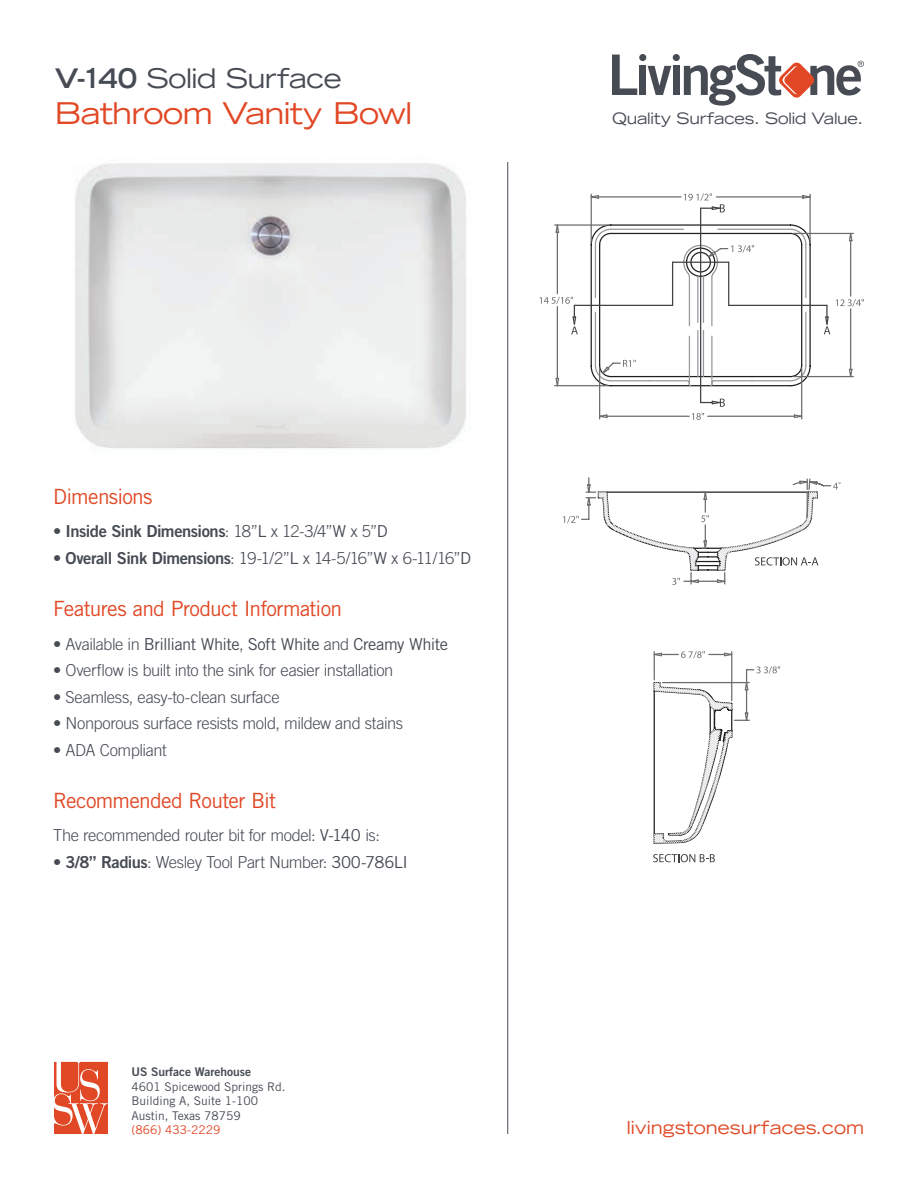
<style>
.page{position:relative;width:918px;height:1188px;background:#fff}
.page>*{position:absolute;margin:0;border:0;box-sizing:border-box;transform-origin:0 0}
.t1{font:expanded 30px "Trade Gothic LT Std";letter-spacing:-.03em;color:#e14825}
.t2{font:expanded 27px "Trade Gothic LT Std";letter-spacing:-.025em;color:#464b54}
.t3{font:21px "Trade Gothic LT Std";letter-spacing:-.035em;color:#e14825}
.t4{font:expanded 18px "Trade Gothic LT Std";color:#e14825}
.t5{font:300 16.5px "Trade Gothic LT Std";letter-spacing:-.025em;color:#464b54}
.t6{font:16.5px "Trade Gothic LT Std";letter-spacing:-.035em;color:#464b54}
.t7{font:16.5px "Trade Gothic LT Std Bd 2";letter-spacing:-.03em;color:#464b54}
.t8{font:expanded 15.75px "Trade Gothic LT Std";letter-spacing:-.015em;color:#464b54}
.t9{font:12px/14.4px "Trade Gothic LT Std";color:#464b54}
.t10{font:12px "Trade Gothic LT Std Bd 2";color:#464b54}
.t11{font:12px "Trade Gothic LT Std";color:#e14825}
.s1{font-weight:700}
.s2{font-family:"Trade Gothic LT Std";font-weight:300}
.s3{font-family:"Trade Gothic LT Std"}
.s4{font-family:"Trade Gothic LT Std Bd 2";font-weight:400}
.s5{font-weight:400}
.s6{font-weight:300}
</style>
<div class="page">
<img style="left:75px;top:163px;width:391px;height:286px">
<svg style="left:555px;top:194px;width:298px;height:225px"></svg>
<hr style="left:591px;top:194px;width:1px;height:48px;background:#6c6d70">
<hr style="left:809px;top:194px;width:2px;height:48px;background:#6c6d70">
<hr style="left:598px;top:196px;width:83px;height:2px;background:#6c6d70">
<hr style="left:716px;top:196px;width:87px;height:2px;background:#6c6d70">
<hr style="left:555px;top:224px;width:53px;height:2px;background:#6c6d70">
<hr style="left:555px;top:385px;width:53px;height:1px;background:#6c6d70">
<hr style="left:557px;top:232px;width:1px;height:62px;background:#6c6d70">
<hr style="left:557px;top:307px;width:1px;height:72px;background:#6c6d70">
<hr style="left:599px;top:368px;width:1px;height:51px;background:#6c6d70">
<hr style="left:801px;top:368px;width:1px;height:51px;background:#6c6d70">
<hr style="left:607px;top:416px;width:82px;height:1px;background:#6c6d70">
<hr style="left:708px;top:416px;width:86px;height:1px;background:#6c6d70">
<svg style="left:692px;top:413px;width:12px;height:7px"></svg>
<hr style="left:793px;top:233px;width:60px;height:1px;background:#6c6d70">
<hr style="left:793px;top:376px;width:60px;height:1px;background:#6c6d70">
<hr style="left:850px;top:241px;width:1px;height:55px;background:#6c6d70">
<hr style="left:850px;top:309px;width:1px;height:60px;background:#6c6d70">
<svg style="left:836px;top:299px;width:28px;height:7px"></svg>
<svg style="left:590px;top:224px;width:221px;height:163px"></svg>
<hr style="left:574px;top:305px;width:99px;height:1px;background:#414243">
<hr style="left:673px;top:262px;width:56px;height:1px;background:#414243">
<hr style="left:672px;top:262px;width:1px;height:43px;background:#414243">
<hr style="left:728px;top:262px;width:1px;height:43px;background:#414243">
<hr style="left:729px;top:305px;width:98px;height:1px;background:#414243">
<hr style="left:700px;top:208px;width:1px;height:195px;background:#414243">
<svg style="left:540px;top:297px;width:38px;height:37px"></svg>
<svg style="left:824px;top:305px;width:6px;height:29px"></svg>
<svg style="left:701px;top:399px;width:24px;height:8px"></svg>
<svg style="left:684px;top:193px;width:41px;height:19px"></svg>
<svg style="left:563px;top:478px;width:278px;height:107px"></svg>
<svg style="left:653px;top:854px;width:62px;height:8px"></svg>
<svg style="left:653px;top:651px;width:127px;height:193px"></svg>
<svg style="left:612px;top:55px;width:25px;height:40px"></svg>
<div style="left:639px;top:66px;width:7px;height:29px;background:#464b54"></div>
<svg style="left:648px;top:66px;width:23px;height:29px"></svg>
<div style="left:673px;top:66px;width:7px;height:29px;background:#464b54"></div>
<div style="left:673px;top:54px;width:7px;height:7px;background:#464b54;border-radius:50%"></div>
<div style="left:639px;top:54px;width:7px;height:7px;background:#464b54;border-radius:50%"></div>
<svg style="left:684px;top:54px;width:180px;height:52px"></svg>
<svg style="left:54px;top:1062px;width:54px;height:72px"></svg>
<hr style="left:507px;top:162px;width:1px;height:972px;background:#464b54">
<h2 class="t2" style="left:55px;top:61px;width:289px"><span class="s1">V-140</span> Solid Surface</h2>
<h1 class="t1" style="left:55px;top:94px;width:359px">Bathroom Vanity Bowl</h1>
<p class="t8" style="left:612px;top:108px;width:253px">Quality Surfaces. Solid Value.</p>
<p class="t3" style="left:53px;top:484px;width:101px">Dimensions</p>
<p class="t7" style="left:53px;top:521px;width:336px"><span class="s2">•</span> Inside Sink Dimensions<span class="s2">: 18”</span><span class="s3">L</span> <span class="s2">x 12-3/4”</span><span class="s3">W</span> <span class="s2">x 5”</span><span class="s3">D</span></p>
<p class="t5" style="left:53px;top:548px;width:420px">• <span class="s4">Overall Sink Dimensions</span>: 19-1/2”<span class="s5">L</span> x 14-5/16”<span class="s5">W</span> x 6-11/16”<span class="s5">D</span></p>
<p class="t3" style="left:53px;top:596px;width:290px">Features and Product Information</p>
<p class="t6" style="left:53px;top:634px;width:396px"><span class="s6">• Available in</span> Brilliant White<span class="s6">,</span> Soft White <span class="s6">and</span> Creamy White</p>
<p class="t5" style="left:53px;top:660px;width:342px">• Overflow is built into the sink for easier installation</p>
<p class="t5" style="left:53px;top:687px;width:228px">• Seamless, easy-to-clean surface</p>
<p class="t5" style="left:53px;top:713px;width:351px">• Nonporous surface resists mold, mildew and stains</p>
<p class="t5" style="left:53px;top:740px;width:115px">• ADA Compliant</p>
<p class="t3" style="left:53px;top:788px;width:224px">Recommended Router Bit</p>
<p class="t5" style="left:53px;top:826px;width:328px">The recommended router bit for model: <span class="s5">V-140</span> is:</p>
<p class="t5" style="left:53px;top:852px;width:356px">• <span class="s4">3/8” Radius</span>: Wesley Tool Part Number: <span class="s5">300-786LI</span></p>
<p class="t10" style="left:132px;top:1065px;width:121px">US Surface Warehouse</p>
<p class="t9" style="left:132px;top:1079px;width:155px">4601 Spicewood Springs Rd.<br>Building A, Suite 1-100<br>Austin, Texas 78759</p>
<p class="t11" style="left:132px;top:1122px;width:90px">(866) 433-2229</p>
<p class="t4" style="left:627px;top:1116px;width:239px">livingstonesurfaces.com</p>
</div>
